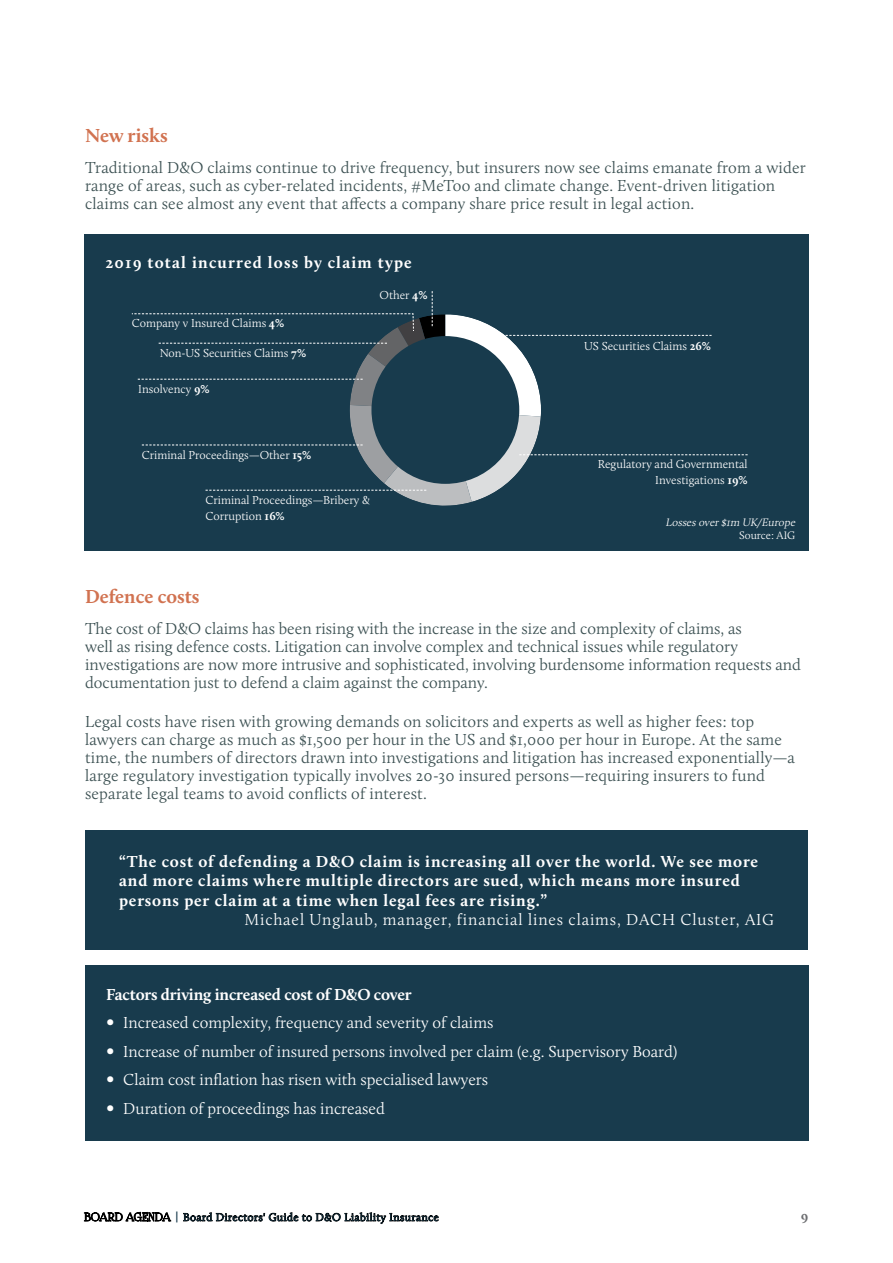
<style>
.page{position:relative;width:893px;height:1263px;background:#fff}
.page>*{position:absolute;margin:0;border:0;box-sizing:border-box;transform-origin:0 0}
.Subheads{font:700 19.5px "Calluna";color:#d17250}
.CBJ_-_Body_Copy_FO_N{font:300 16.5px/18px "Calluna";letter-spacing:.01em;color:#3a4f51}
.CBJ_-_Body_Copy_FO_N-2{font:300 16.5px "Calluna";color:#fff}
.CBJ_-_Feature_Quote{font:700 16.5px/19.5px "Calluna";letter-spacing:.05em;color:#fff}
.CBJ_-_Feature_Quote-2{font:300 16.5px "Calluna";letter-spacing:.05em;color:#fff}
.CBJ_-_Body_Copy_FO_N-3{font:700 16.5px "Calluna";letter-spacing:-.01em;color:#fff}
.CBJ_-_Feature_Quote-3{font:700 16.5px "Calluna";letter-spacing:.07em;color:#fff}
.t1{font:700 13.5px "Calluna";color:#6d6e71}
.CBJ_-_Feature_Standf{font:300 12px/15.8px "Calluna";color:#fff;text-align:right}
.t2{font:300 11.25px "Calluna";letter-spacing:.04em;color:#183b4d}
.CBJ_-_Body_Copy_FO_N-4{font:italic 300 11.25px "Calluna";color:#fff}
.CBJ_-_Body_Copy_FO_N-5{font:300 11.25px "Calluna";color:#fff}
.s1{font-weight:700}
.s2{font-size:22.5px}
.s3{font-family:"Foglihten No 06";font-weight:400;color:#000}
.s4{font-family:"Gotham Narrow";font-weight:500;font-size:12px}
</style>
<div class="page">
<svg style="left:84px;top:1211px;width:87px;height:10px"></svg>
<svg style="left:183px;top:1212px;width:255px;height:12px"></svg>
<div style="left:84px;top:235px;width:724px;height:316px;background:#183b4d"></div>
<svg style="left:131px;top:291px;width:617px;height:215px"></svg>
<div style="left:85px;top:830px;width:723px;height:120px;background:#183b4d"></div>
<div style="left:85px;top:966px;width:724px;height:175px;background:#183b4d"></div>
<p class="Subheads" style="left:85px;top:124px;width:84px">New risks</p>
<p class="CBJ_-_Body_Copy_FO_N" style="left:85px;top:158px;width:722px">Traditional D&amp;O claims continue to drive frequency, but insurers now see claims emanate from a wider range of areas, such as cyber-related incidents, #MeToo and climate change. Event-driven litigation claims can see almost any event that affects a company share price result in legal action.</p>
<p class="CBJ_-_Feature_Quote-3" style="left:105px;top:253px;width:308px">2019 total incurred loss by claim type</p>
<p class="CBJ_-_Feature_Standf" style="left:132px;top:315px;width:154px">Company v Insured Claims <span class="s1">4%</span></p>
<p class="CBJ_-_Feature_Standf" style="left:160px;top:345px;width:148px">Non-US Securities Claims <span class="s1">7%</span></p>
<p class="CBJ_-_Feature_Standf" style="left:138px;top:381px;width:73px">Insolvency <span class="s1">9%</span></p>
<p class="CBJ_-_Feature_Standf" style="left:379px;top:287px;width:50px">Other <span class="s1">4%</span></p>
<p class="CBJ_-_Feature_Standf" style="left:142px;top:447px;width:171px">Criminal Proceedings—Other <span class="s1">15%</span></p>
<p class="CBJ_-_Feature_Standf" style="left:206px;top:492px;width:166px;text-align:left">Criminal Proceedings—Bribery &amp;<br>Corruption <span class="s1">16%</span></p>
<p class="CBJ_-_Feature_Standf" style="left:584px;top:338px;width:128px">US Securities Claims <span class="s1">26%</span></p>
<p class="CBJ_-_Feature_Standf" style="left:598px;top:456px;width:151px">Regulatory and Governmental<br>Investigations <span class="s1">19%</span></p>
<p class="CBJ_-_Body_Copy_FO_N-4" style="left:665px;top:515px;width:134px">Lossesover$1m UK/Europe</p>
<p class="CBJ_-_Body_Copy_FO_N-5" style="left:739px;top:529px;width:58px">Source: AIG</p>
<p class="Subheads" style="left:85px;top:584px;width:116px">Defence costs</p>
<p class="CBJ_-_Body_Copy_FO_N" style="left:85px;top:619px;width:717px">The cost of D&amp;O claims has been rising with the increase in the size and complexity of claims, as<br>well as rising defence costs. Litigation can involve complex and technical issues while regulatory investigations are now more intrusive and sophisticated, involving burdensome information requests and documentation just to defend a claim against the company.</p>
<p class="CBJ_-_Body_Copy_FO_N" style="left:85px;top:712px;width:711px">Legal costs have risen with growing demands on solicitors and experts as well as higher fees: top lawyers can charge as much as $1,500 per hour in the US and $1,000 per hour in Europe. At the same time, the numbers of directors drawn into investigations and litigation has increased exponentially—a large regulatory investigation typically involves 20-30 insured persons—requiring insurers to fund separate legal teams to avoid conflicts of interest.</p>
<p class="CBJ_-_Feature_Quote" style="left:119px;top:851px;width:641px">“The cost of defending a D&amp;O claim is increasing all over the world. We see more and more claims where multiple directors are sued, which means more insured persons per claim at a time when legal fees are rising.”</p>
<p class="CBJ_-_Feature_Quote-2" style="left:245px;top:910px;width:531px">Michael Unglaub, manager, financial lines claims, DACH Cluster, AIG</p>
<p class="CBJ_-_Body_Copy_FO_N-3" style="left:106px;top:984px;width:307px">Factors driving increased cost of D&amp;O cover</p>
<p class="CBJ_-_Body_Copy_FO_N-2" style="left:106px;top:1013px;width:389px"><span class="s2">•</span> Increased complexity, frequency and severity of claims</p>
<p class="CBJ_-_Body_Copy_FO_N-2" style="left:106px;top:1041px;width:573px"><span class="s2">•</span> Increase of number of insured persons involved per claim (e.g. Supervisory Board)</p>
<p class="CBJ_-_Body_Copy_FO_N-2" style="left:106px;top:1070px;width:383px"><span class="s2">•</span> Claim cost inflation has risen with specialised lawyers</p>
<p class="CBJ_-_Body_Copy_FO_N-2" style="left:106px;top:1099px;width:280px"><span class="s2">•</span> Duration of proceedings has increased</p>
<p class="t2" style="left:84px;top:1210px;width:356px"><span class="s3">BOARD AGENDA</span> <span class="s4">|</span> Board Directors' Guide to D&amp;O Liability Insurance</p>
<p class="t1" style="left:801px;top:1210px;width:9px">9</p>
</div>
